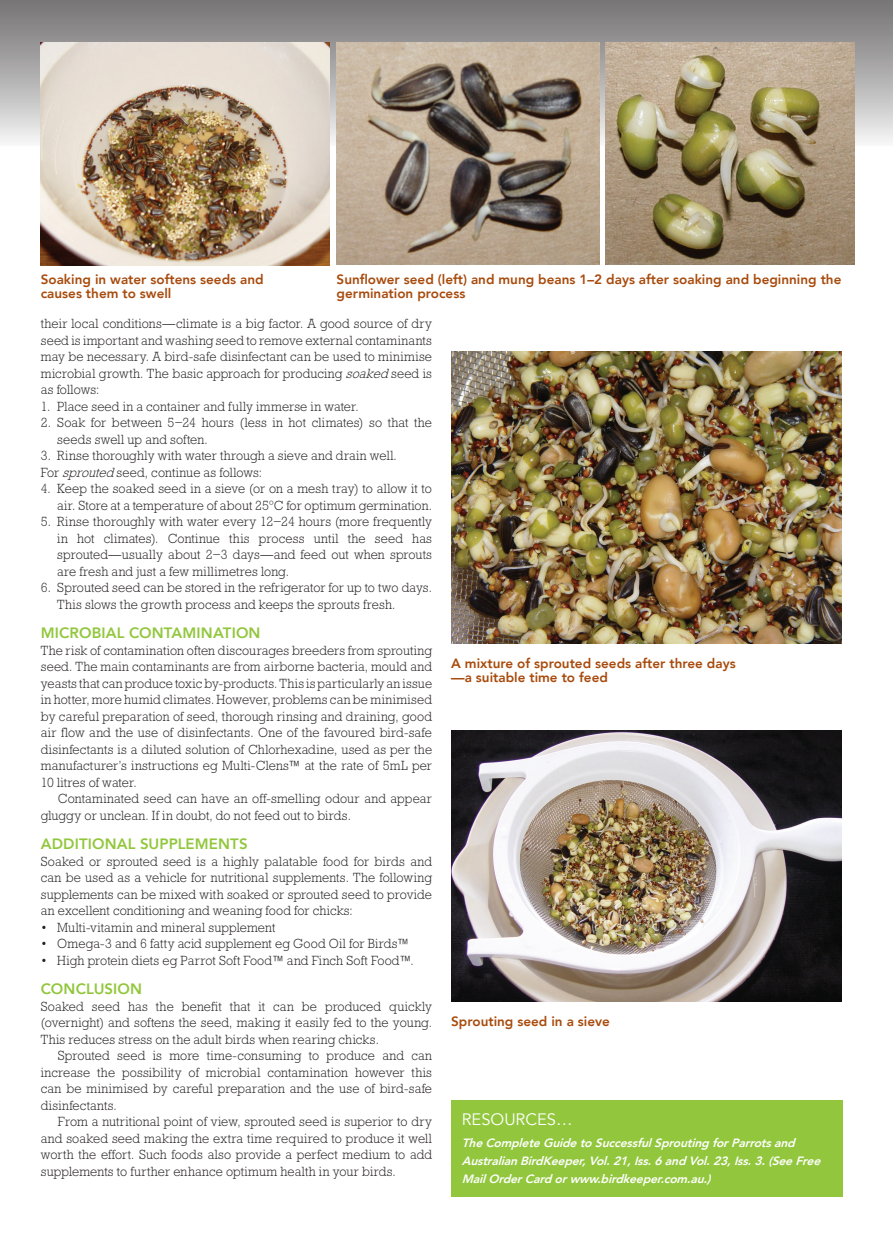
<style>
.page{position:relative;width:893px;height:1251px;background:#fff}
.page>*{position:absolute;margin:0;border:0;box-sizing:border-box;transform-origin:0 0}
.t1{font:16.5px "Avenir";color:#fff}
.t2{font:800 15px "Avenir LT";letter-spacing:.01em;color:#92c73d}
.t3{font:300 13.5px/16.5px "Rockwell Std";letter-spacing:.01em;color:#231f20;text-align:justify;scale:.95 1}
.t4{font:800 13.5px/14.2px "Avenir LT";color:#a84b0d}
.t5{font:italic 800 12px/18px "Avenir LT";color:#fff}
.s1{font-style:italic}
</style>
<div class="page">
<img style="left:451px;top:351px;width:390px;height:292px">
<img style="left:451px;top:730px;width:390px;height:270px">
<div style="left:451px;top:1099px;width:391px;height:97px;background:#92c73d"></div>
<svg style="left:0;top:0;width:893px;height:146px;background:#939191"></svg>
<img style="left:41px;top:43px;width:289px;height:222px">
<img style="left:337px;top:43px;width:262px;height:221px">
<img style="left:605px;top:43px;width:249px;height:221px">
<p class="t4" style="left:41px;top:272px;width:224px">Soaking in water softens seeds and causes them to swell</p>
<p class="t4" style="left:337px;top:272px;width:506px">Sunflower seed (left) and mung beans 1–2 days after soaking and beginning the germination process</p>
<p class="t3" style="left:41px;top:315px;width:413px">their local conditions—climate is a big factor. A good source of dry seed is important and washing seed to remove external contaminants may be necessary. A bird-safe disinfectant can be used to minimise microbial growth. The basic approach for producing <span class="s1">soaked</span> seed is as follows:</p>
<p class="t3" style="left:41px;top:398px;width:336px">1. Place seed in a container and fully immerse in water.</p>
<p class="t3" style="left:57px;top:414px;width:396px;text-indent:-17px">2. Soak for between 5−24 hours (less in hot climates) so that the seeds swell up and soften.</p>
<p class="t3" style="left:41px;top:447px;width:376px">3. Rinse thoroughly with water through a sieve and drain well.<br>For <span class="s1">sprouted</span> seed, continue as follows:</p>
<p class="t3" style="left:41px;top:480px;width:413px;text-align:right">4. Keep the soaked seed in a sieve (or on a mesh tray) to allow it to air. Store at a temperature of about 25ºC for optimum germination.</p>
<p class="t3" style="left:57px;top:513px;width:396px;text-indent:-17px">5. Rinse thoroughly with water every 12−24 hours (more frequently in hot climates). Continue this process until the seed has sprouted—usually about 2−3 days—and feed out when sprouts are fresh and just a few millimetres long.</p>
<p class="t3" style="left:57px;top:579px;width:396px;text-indent:-17px">6. Sprouted seed can be stored in the refrigerator for up to two days.<br>This slows the growth process and keeps the sprouts fresh.</p>
<p class="t2" style="left:41px;top:624px;width:49px">Microbia</p>
<p class="t2" style="left:117px;top:624px;width:57px">l Co ntami</p>
<p class="t2" style="left:201px;top:624px;width:22px">natio</p>
<p class="t2" style="left:249px;top:624px;width:13px">n</p>
<p class="t3" style="left:41px;top:641px;width:413px">The risk of contamination often discourages breeders from sprouting seed. The main contaminants are from airborne bacteria, mould and yeasts that can produce toxic by-products. This is particularly an issue in hotter, more humid climates. However, problems can be minimised by careful preparation of seed, thorough rinsing and draining, good air flow and the use of disinfectants. One of the favoured bird-safe disinfectants is a diluted solution of Chlorhexadine, used as per the manufacturer’s instructions eg Multi-Clens™ at the rate of 5mL per 10 litres of water.</p>
<p class="t3" style="left:41px;top:790px;width:413px;text-indent:17px">Contaminated seed can have an off-smelling odour and appear gluggy or unclean. If in doubt, do not feed out to birds.</p>
<p class="t2" style="left:41px;top:834px;width:206px">Additional Supplem ents</p>
<p class="t3" style="left:41px;top:852px;width:413px">Soaked or sprouted seed is a highly palatable food for birds and can be used as a vehicle for nutritional supplements. The following supplements can be mixed with soaked or sprouted seed to provide an excellent conditioning and weaning food for chicks:</p>
<p class="t3" style="left:41px;top:918px;width:248px">• Multi-vitamin and mineral supplement</p>
<p class="t3" style="left:41px;top:935px;width:389px">• Omega-3 and 6 fatty acid supplement eg Good Oil for Birds™</p>
<p class="t3" style="left:41px;top:951px;width:394px">• High protein diets eg Parrot Soft Food™ and Finch Soft Food™.</p>
<p class="t2" style="left:41px;top:979px;width:99px">Conclusion</p>
<p class="t3" style="left:41px;top:997px;width:413px">Soaked seed has the benefit that it can be produced quickly (overnight) and softens the seed, making it easily fed to the young.<br>This reduces stress on the adult birds when rearing chicks.</p>
<p class="t3" style="left:41px;top:1046px;width:413px;text-indent:17px">Sprouted seed is more time-consuming to produce and can increase the possibility of microbial contamination however this can be minimised by careful preparation and the use of bird-safe disinfectants.</p>
<p class="t3" style="left:41px;top:1112px;width:413px;text-indent:17px">From a nutritional point of view, sprouted seed is superior to dry and soaked seed making the extra time required to produce it well worth the effort. Such foods also provide a perfect medium to add supplements to further enhance optimum health in your birds.</p>
<p class="t4" style="left:451px;top:655px;width:286px">A mixture of sprouted seeds after three days —a suitable time to feed</p>
<p class="t4" style="left:451px;top:1014px;width:160px">Sprouting seed in a sieve</p>
<p class="t1" style="left:462px;top:1109px;width:112px">RESOURCES…</p>
<p class="t5" style="left:462px;top:1133px;width:364px">TheCompleteGuidetoSuccessfulSprouting forParrotsand<br>AustralianBirdKeeper,Vol.21,Iss.6and Vol.23,Iss.3.(SeeFree<br>MailOrderCard orwww.birdkeeper.com.au.)</p>
</div>
